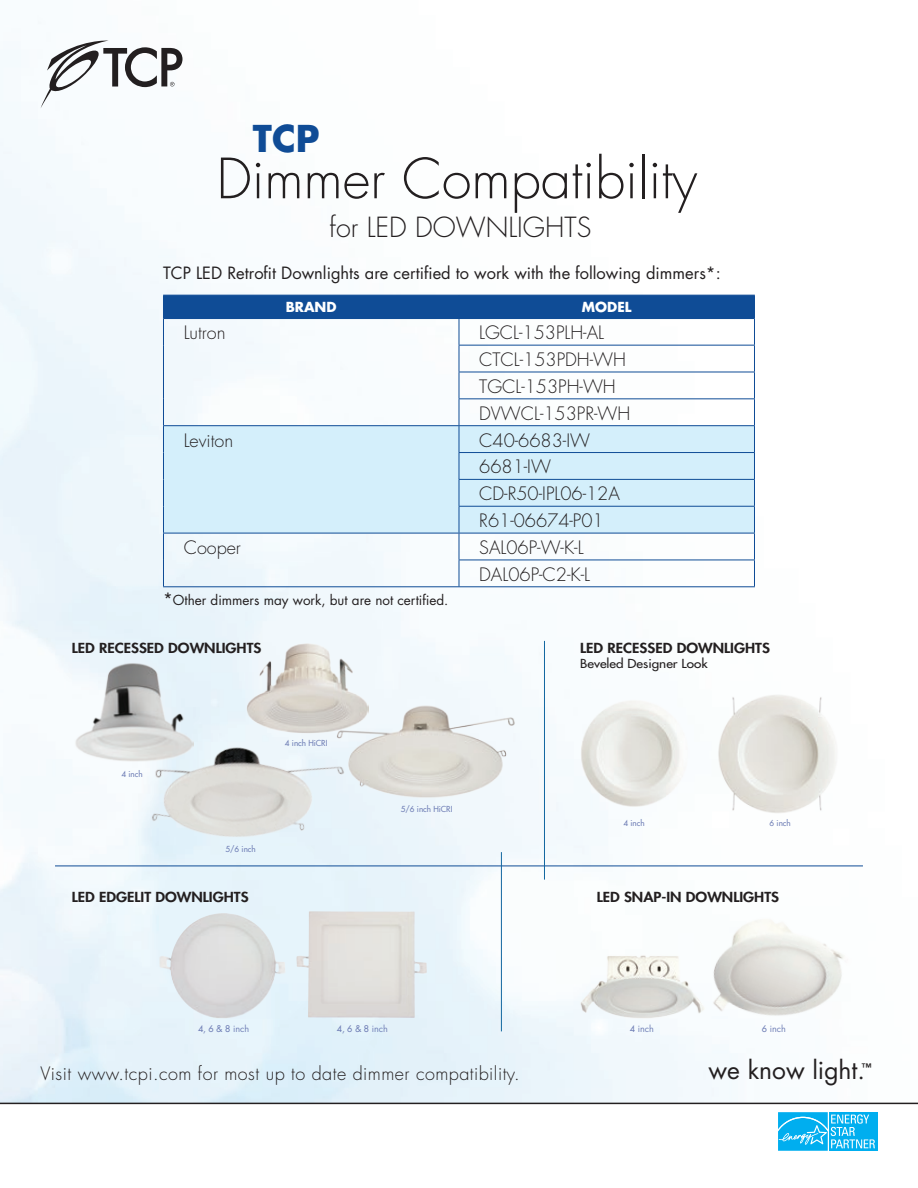
<style>
.page{position:relative;width:918px;height:1188px;background:#fff}
.page>*{position:absolute;margin:0;border:0;box-sizing:border-box;transform-origin:0 0}
.t1{font:300 54px "Futura Std";color:#231f20}
.t2{font:700 36px "Futura Std";color:#0f4c96}
.t3{font:300 27px "Futura Std";color:#231f20}
.t4{font:24.6px "Futura Std";color:#231f20}
.t5{font:300 18px "Futura Std";color:#231f20}
.t6{font:300 18px "Futura Std";letter-spacing:.025em;color:#231f20}
.t7{font:16.5px "Futura Std";color:#231f20}
.t8{font:800 13.5px "Futura Std";color:#231f20;scale:1.11 1}
.t9{font:13.5px "Futura Std";color:#231f20}
.t10{font:700 13.5px "Futura Std";color:#fff}
.t11{font:500 12.15px "Futura Std";color:#231f20;scale:1.11 1}
.t12{font:800 10.05px "Futura Std";color:#231f20}
.t13{font:500 9px "Futura Std";color:#707fb6}
.t14{font:9px "Futura Std";color:#707fb6}
.t15{font:500 8.1px "Futura Std";color:#707fb6}
.s1{font-size:16.5px}
.s2{font-weight:400}
.s3{font-weight:500}
</style>
<div class="page">
<img style="left:0;top:50px;width:918px;height:1053px">
<hr style="left:0;top:1103px;width:918px;height:1px;background:#231f20">
<svg style="left:41px;top:40px;width:142px;height:68px"></svg>
<svg style="left:778px;top:1112px;width:100px;height:39px;background:#2dbcf1"></svg>
<img style="left:125px;top:706px;width:226px;height:174px">
<img style="left:72px;top:662px;width:122px;height:105px">
<img style="left:335px;top:701px;width:183px;height:103px">
<img style="left:247px;top:642px;width:121px;height:92px">
<hr style="left:163px;top:586px;width:296px;height:1px;background:#0f4c96">
<hr style="left:459px;top:586px;width:296px;height:1px;background:#0f4c96">
<svg style="left:163px;top:295px;width:592px;height:291px"></svg>
<hr style="left:164px;top:318px;width:295px;height:1px;background:#0f4c96">
<hr style="left:459px;top:318px;width:295px;height:1px;background:#0f4c96">
<img style="left:580px;top:698px;width:109px;height:109px">
<img style="left:715px;top:693px;width:126px;height:123px">
<img style="left:690px;top:895px;width:177px;height:156px">
<img style="left:573px;top:945px;width:141px;height:79px">
<img style="left:296px;top:911px;width:131px;height:107px">
<img style="left:159px;top:913px;width:123px;height:106px">
<hr style="left:55px;top:866px;width:808px;height:1px;background:#0f4c96">
<hr style="left:544px;top:641px;width:1px;height:239px;background:#1267a0">
<hr style="left:501px;top:852px;width:1px;height:179px;background:#1267a0">
<p class="t2" style="left:253px;top:115px;width:68px">TCP</p>
<p class="t1" style="left:217px;top:146px;width:482px">Dimmer Compatibility</p>
<p class="t3" style="left:330px;top:211px;width:263px">for LED DOWNLIGHTS</p>
<p class="t7" style="left:163px;top:263px;width:559px">TCP LED Retrofit Downlights are certified to work with the following dimmers*:</p>
<p class="t10" style="left:286px;top:298px;width:52px">BRAND</p>
<p class="t10" style="left:582px;top:298px;width:51px">MODEL</p>
<p class="t5" style="left:184px;top:322px;width:43px">Lutron</p>
<p class="t5" style="left:479px;top:322px;width:126px">LGCL-153PLH-AL</p>
<p class="t5" style="left:479px;top:349px;width:148px">CTCL-153PDH-WH</p>
<p class="t5" style="left:479px;top:375px;width:138px">TGCL-153PH-WH</p>
<p class="t5" style="left:479px;top:402px;width:153px">DVWCL-153PR-WH</p>
<p class="t5" style="left:184px;top:429px;width:51px">Leviton</p>
<p class="t5" style="left:479px;top:429px;width:112px">C40-6683-IW</p>
<p class="t5" style="left:479px;top:456px;width:73px">6681-IW</p>
<p class="t5" style="left:479px;top:483px;width:142px">CD-R50-IPL06-12A</p>
<p class="t5" style="left:479px;top:510px;width:126px">R61-06674-P01</p>
<p class="t5" style="left:184px;top:537px;width:59px">Cooper</p>
<p class="t5" style="left:479px;top:537px;width:106px">SAL06P-W-K-L</p>
<p class="t5" style="left:479px;top:563px;width:112px">DAL06P-C2-K-L</p>
<p class="t9" style="left:163px;top:591px;width:287px"><span class="s1">*</span>Other dimmers may work, but are not certified.</p>
<p class="t8" style="left:72px;top:640px;width:172px">LED RECESSED DOWNLIGHTS</p>
<p class="t8" style="left:580px;top:640px;width:172px">LED RECESSED DOWNLIGHTS</p>
<p class="t11" style="left:580px;top:656px;width:116px">Beveled Designer Look</p>
<p class="t15" style="left:122px;top:769px;width:23px">4 inch</p>
<p class="t15" style="left:285px;top:738px;width:44px">4 inch HiCRI</p>
<p class="t15" style="left:225px;top:843px;width:32px">5/6 inch</p>
<p class="t15" style="left:401px;top:804px;width:53px">5/6 inch HiCRI</p>
<p class="t15" style="left:624px;top:818px;width:23px">4 inch</p>
<p class="t15" style="left:770px;top:818px;width:23px">6 inch</p>
<p class="t8" style="left:72px;top:888px;width:161px">LED EDGELIT DOWNLIGHTS</p>
<p class="t8" style="left:597px;top:888px;width:166px">LED SNAP-IN DOWNLIGHTS</p>
<p class="t13" style="left:198px;top:1023px;width:53px">4, 6 &amp; 8 <span class="s2">inch</span></p>
<p class="t13" style="left:337px;top:1023px;width:52px">4, 6 &amp; 8 <span class="s2">inch</span></p>
<p class="t14" style="left:630px;top:1023px;width:26px"><span class="s3">4</span> inch</p>
<p class="t14" style="left:762px;top:1023px;width:25px"><span class="s3">6</span> inch</p>
<p class="t6" style="left:40px;top:1063px;width:481px">Visit www.tcpi.com for most up to date dimmer compatibility.</p>
<h3 class="t4" style="left:709px;top:1054px;width:158px">we know light.</h3>
<p class="t12" style="left:861px;top:1061px;width:12px">™</p>
</div>
